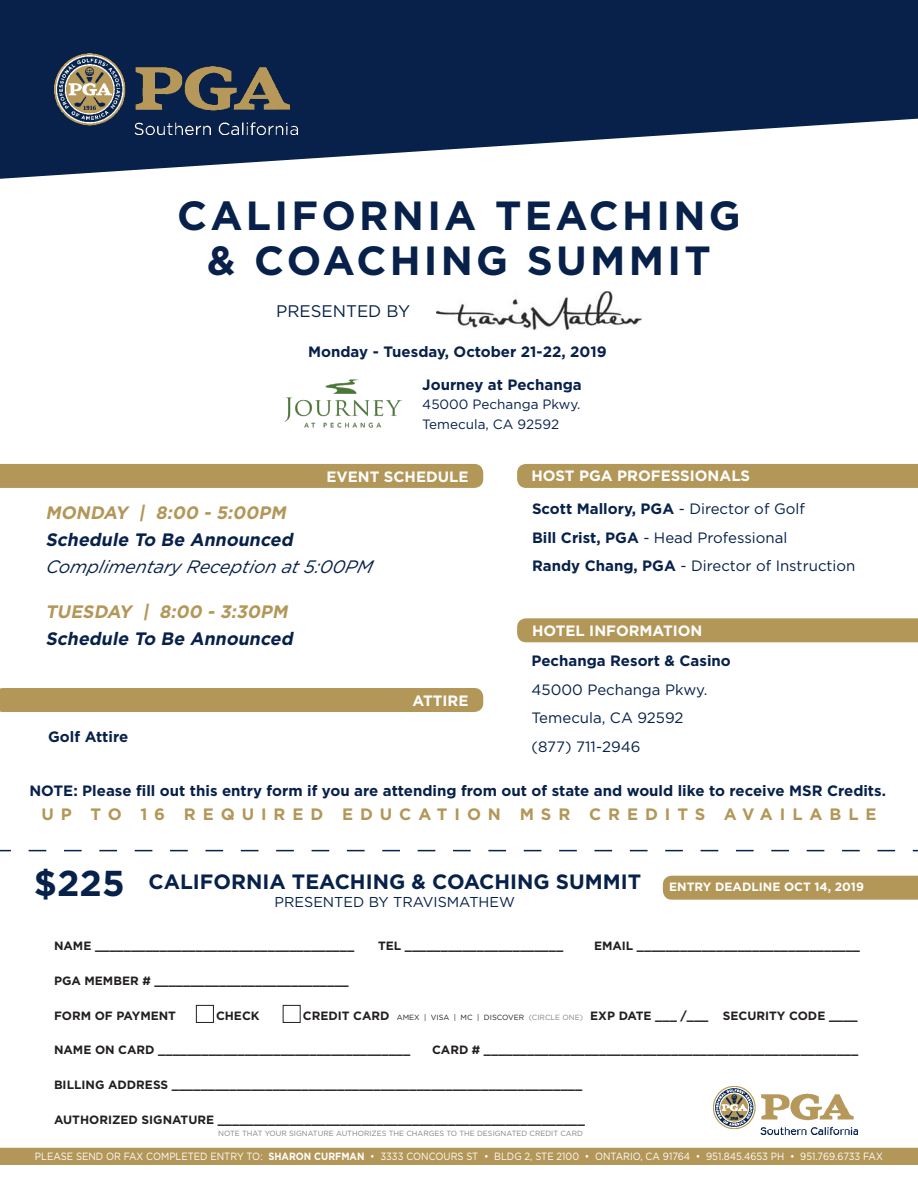
<style>
.page{position:relative;width:918px;height:1188px;background:#fff}
.page>*{position:absolute;margin:0;border:0;box-sizing:border-box;transform-origin:0 0}
.t1{font:700 40.65px "Gotham";letter-spacing:.08em;color:#07214b}
.t2{font:700 36px "Gotham";color:#07214b}
.t3{font:700 20.7px "Gotham";color:#07214b}
.t4{font:italic 700 18px "Gotham";color:#07214b}
.t5{font:italic 700 18px "Gotham";color:#b39758}
.t6{font:italic 18px "Gotham";color:#07214b}
.t7{font:16.8px "Gotham";color:#07214b}
.t8{font:700 16.5px "Gotham";letter-spacing:.42em;color:#b39758}
.t9{font:700 15px/28.5px "Gotham";color:#07214b}
.t10{font:15px "Gotham";color:#07214b}
.t11{font:700 15px "Gotham";color:#fff}
.t12{font:14.4px "Gotham";color:#07214b}
.t13{font:13.5px/19.5px "Gotham";color:#07214b}
.t14{font:700 12px "Gotham";color:#231f20}
.t15{font:700 12px "Gotham";color:#fff}
.t16{font:10.5px "Gotham";color:#fff;scale:.9 1}
.t17{font:7.5px "Gotham";color:#808285}
.s1{font-weight:400}
.s2{font-weight:700}
.s3{font-weight:400;font-size:7.5px}
.s4{font-weight:400;font-size:7.5px;color:#808285}
</style>
<div class="page">
<img style="left:285px;top:379px;width:117px;height:49px">
<div style="left:0;top:464px;width:483px;height:24px;background:#b39758"></div>
<div style="left:0;top:1148px;width:918px;height:17px;background:#b39758"></div>
<svg style="left:0;top:850px;width:918px;height:1px"></svg>
<svg style="left:0;top:0;width:918px;height:179px;fill:#07214b"></svg>
<img style="left:54px;top:53px;width:243px;height:81px">
<div style="left:663px;top:876px;width:255px;height:24px;background:#b39758"></div>
<div style="left:196px;top:1005px;width:18px;height:18px;border:1px solid #231f20"></div>
<div style="left:283px;top:1005px;width:18px;height:18px;border:1px solid #231f20"></div>
<img style="left:714px;top:1087px;width:144px;height:48px">
<div style="left:517px;top:464px;width:401px;height:24px;background:#b39758"></div>
<div style="left:0;top:688px;width:483px;height:24px;background:#b39758"></div>
<div style="left:517px;top:618px;width:401px;height:24px;background:#b39758"></div>
<img style="left:437px;top:291px;width:205px;height:39px">
<p class="t1" style="left:177px;top:192px;width:565px">CALIFORNIA TEACHING</p>
<p class="t1" style="left:207px;top:237px;width:505px">&amp; COACHING SUMMIT</p>
<p class="t7" style="left:276px;top:301px;width:136px">PRESENTED BY</p>
<p class="t9" style="left:308px;top:337px;width:300px">Monday - Tuesday, October 21-22, 2019</p>
<p class="t9" style="left:422px;top:370px;width:161px">Journey at Pechanga</p>
<p class="t13" style="left:422px;top:395px;width:160px">45000 Pechanga Pkwy.<br>Temecula, CA 92592</p>
<p class="t11" style="left:327px;top:468px;width:143px">EVENT SCHEDULE</p>
<p class="t5" style="left:45px;top:503px;width:246px">MONDAY | 8:00 - 5:00PM</p>
<p class="t4" style="left:45px;top:530px;width:253px">Schedule To Be Announced</p>
<p class="t6" style="left:45px;top:556px;width:332px">Comp limentary Recep tion at 5:00PM</p>
<p class="t5" style="left:45px;top:602px;width:247px">TUESDAY | 8:00 - 3:30PM</p>
<p class="t4" style="left:45px;top:629px;width:253px">Schedule To Be Announced</p>
<p class="t9" style="left:48px;top:722px;width:82px">Golf Attire</p>
<p class="t11" style="left:413px;top:692px;width:57px">ATTIRE</p>
<p class="t11" style="left:531px;top:467px;width:220px">HOST PGA PROFESSIONALS</p>
<p class="t9" style="left:532px;top:494px;width:274px">Scott Mallory, PGA <span class="s1">- Director of Golf</span></p>
<p class="t10" style="left:532px;top:528px;width:257px"><span class="s2">Bill Crist, PGA</span> - Head Professional</p>
<p class="t10" style="left:532px;top:556px;width:325px"><span class="s2">Randy Chang, PGA</span> - Director of Instruction</p>
<p class="t11" style="left:532px;top:622px;width:172px">HOTEL INFORMATION</p>
<p class="t9" style="left:531px;top:646px;width:201px">Pechanga Resort &amp; Casino<br><span class="s1">45000 Pechanga Pkwy.</span></p>
<p class="t10" style="left:531px;top:708px;width:154px">Temecula, CA 92592</p>
<p class="t10" style="left:531px;top:737px;width:111px">(877) 711-2946</p>
<p class="t9" style="left:29px;top:776px;width:858px">NOTE: Please fill out this entry form if you are attending from out of state and would like to receive MSR Credits.</p>
<p class="t8" style="left:41px;top:804px;width:837px">UP TO 16 REQUIRED EDUCATION MSR CREDITS AVAILABLE</p>
<p class="t2" style="left:34px;top:863px;width:92px">$225</p>
<p class="t3" style="left:148px;top:870px;width:494px">CALIFORNIA TEACHING &amp; COACHING SUMMIT</p>
<p class="t12" style="left:275px;top:893px;width:242px">PRESENTED BY TRAVISMATHEW</p>
<p class="t15" style="left:669px;top:880px;width:196px">ENTRY DEADLINE OCT 14, 2019</p>
<p class="t14" style="left:54px;top:939px;width:302px">NAME ____________________________________</p>
<p class="t14" style="left:378px;top:939px;width:187px">TEL ______________________</p>
<p class="t14" style="left:594px;top:939px;width:268px">EMAIL _______________________________</p>
<p class="t14" style="left:54px;top:974px;width:296px">PGA MEMBER # ___________________________</p>
<p class="t14" style="left:54px;top:1008px;width:124px">FORM OF PAYMENT</p>
<p class="t14" style="left:216px;top:1008px;width:45px">CHECK</p>
<p class="t14" style="left:303px;top:1008px;width:556px">CREDIT CARD <span class="s3">AMEX | VISA | MC | DISCOVER</span> <span class="s4">(CIRCLE ONE)</span> EXP DATE ___ /___ SECURITY CODE ____</p>
<p class="t14" style="left:54px;top:1043px;width:358px">NAME ON CARD ___________________________________</p>
<p class="t14" style="left:432px;top:1043px;width:428px">CARD # ____________________________________________________</p>
<p class="t14" style="left:54px;top:1078px;width:530px">BILLING ADDRESS _________________________________________________________</p>
<p class="t14" style="left:54px;top:1113px;width:532px">AUTHORIZED SIGNATURE ___________________________________________________</p>
<p class="t16" style="left:35px;top:1150px;width:944px">PLEASE SEND OR FAX COMPLETED ENTRY TO: <span class="s2">SHARON CURFMAN</span> • 3333 CONCOURS ST • BLDG 2, STE 2100 • ONTARIO, CA 91764 • 951.845.4653 PH • 951.769.6733 FAX</p>
<p class="t17" style="left:218px;top:1129px;width:366px">NOTE THAT YOUR SIGNATURE AUTHORIZES THE CHARGES TO THE DESIGNATED CREDIT CARD</p>
</div>
